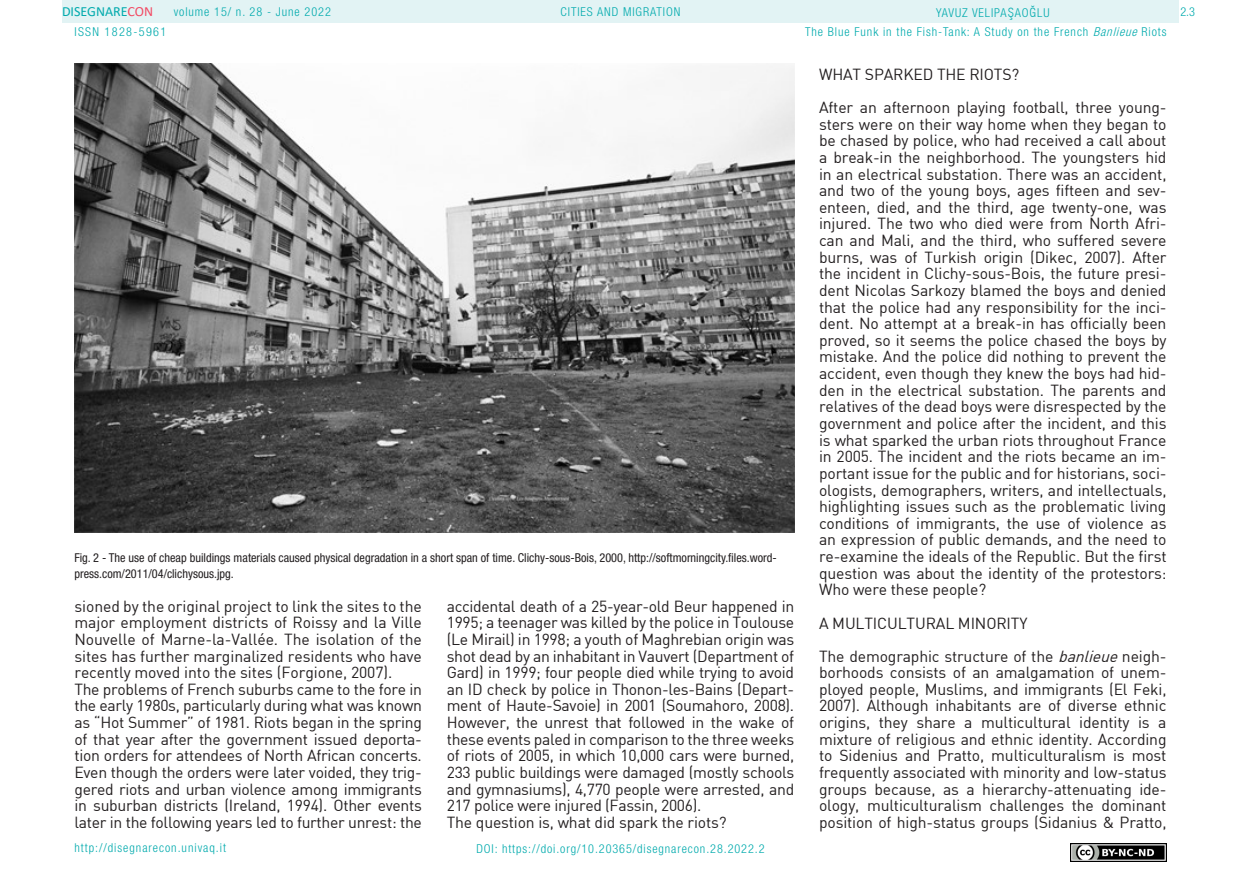
<style>
.page{position:relative;width:1241px;height:893px;background:#fff}
.page>*{position:absolute;margin:0;border:0;box-sizing:border-box;transform-origin:0 0}
.t1{font:15.75px/16.6px "DIN";letter-spacing:-.01em;color:#231f20;text-align:justify}
.t2{font:14px "Calibri";color:#00aaad}
.t3{font:300 condensed 12.25px "Helvetica Neue LT Std";letter-spacing:.075em;color:#00aaad}
.t4{font:condensed 12.25px/16.6px "Helvetica Neue LT Std";color:#231f20}
.t5{font:300 condensed 12.25px "Helvetica Neue LT Std";letter-spacing:.11em;color:#00aaad}
.s1{color:#f24862}
.s2{font-family:"Swiss 721 BT"}
.s3{font-style:italic}
</style>
<div class="page">
<div style="left:62px;top:0;width:1116px;height:23px;background:#e2f3f4"></div>
<img style="left:1070px;top:843px;width:96px;height:18px">
<img style="left:74px;top:63px;width:720px;height:470px">
<p class="t2" style="left:62px;top:2px;width:93px">DISEGNARE<span class="s1">CON</span></p>
<p class="t3" style="left:935px;top:5px;width:115px">YAVUZ VELIPA<span class="s2">Ş</span>AO<span class="s2">Ğ</span>LU</p>
<p class="t3" style="left:174px;top:5px;width:159px">volume 15/ n. 28 - June 2022</p>
<p class="t3" style="left:560px;top:5px;width:121px">CITIES AND MIGRATION</p>
<p class="t5" style="left:74px;top:24px;width:93px">ISSN 1828-5961</p>
<p class="t3" style="left:805px;top:25px;width:363px">The Blue Funk in the Fish-Tank: A Study on the French <span class="s3">Banlieue</span> Riots</p>
<p class="t4" style="left:74px;top:549px;width:703px">Fig. 2 - The use of cheap buildings materials caused physical degradation in a short span of time. Clichy-sous-Bois, 2000, http://softmorningcity.files.word&shy;press.com/2011/04/clichysous.jpg.</p>
<p class="t1" style="left:446px;top:597px;width:349px">accidental death of a 25-year-old Beur happened in 1995; a teenager was killed by the police in Toulouse (Le Mirail) in 1998; a youth of Maghrebian origin was shot dead by an inhabitant in Vauvert (Department of Gard) in 1999; four people died while trying to avoid an ID check by police in Thonon-les-Bains (Depart&shy;ment of Haute-Savoie) in 2001 (Soumahoro, 2008).<br>However, the unrest that followed in the wake of these events paled in comparison to the three weeks of riots of 2005, in which 10,000 cars were burned, 233 public buildings were damaged (mostly schools and gymnasiums), 4,770 people were arrested, and 217 police were injured (Fassin, 2006).</p>
<p class="t1" style="left:446px;top:814px;width:281px">The question is, what did spark the riots?</p>
<p class="t1" style="left:74px;top:597px;width:349px">sioned by the original project to link the sites to the major employment districts of Roissy and la Ville Nouvelle of Marne-la-Vallée. The isolation of the sites has further marginalized residents who have recently moved into the sites (Forgione, 2007).</p>
<p class="t1" style="left:74px;top:680px;width:349px">The problems of French suburbs came to the fore in the early 1980s, particularly during what was known as “Hot Summer” of 1981. Riots began in the spring of that year after the government issued deporta&shy;tion orders for attendees of North African concerts.<br>Even though the orders were later voided, they trig&shy;gered riots and urban violence among immigrants in suburban districts (Ireland, 1994). Other events later in the following years led to further unrest: the</p>
<p class="t3" style="left:74px;top:841px;width:153px">http://disegnarecon.univaq.it</p>
<p class="t3" style="left:476px;top:842px;width:290px">DOI: https://doi.org/10.20365/disegnarecon.28.2022.2</p>
<p class="t1" style="left:819px;top:65px;width:202px">WHAT SPARKED THE RIOTS?</p>
<p class="t1" style="left:819px;top:99px;width:349px">After an afternoon playing football, three young&shy;sters were on their way home when they began to be chased by police, who had received a call about a break-in the neighborhood. The youngsters hid in an electrical substation. There was an accident, and two of the young boys, ages fifteen and sev&shy;enteen, died, and the third, age twenty-one, was injured. The two who died were from North Afri&shy;can and Mali, and the third, who suffered severe burns, was of Turkish origin (Dikec, 2007). After the incident in Clichy-sous-Bois, the future presi&shy;dent Nicolas Sarkozy blamed the boys and denied that the police had any responsibility for the inci&shy;dent. No attempt at a break-in has officially been proved, so it seems the police chased the boys by mistake. And the police did nothing to prevent the accident, even though they knew the boys had hid&shy;den in the electrical substation. The parents and relatives of the dead boys were disrespected by the government and police after the incident, and this is what sparked the urban riots throughout France in 2005. The incident and the riots became an im&shy;portant issue for the public and for historians, soci&shy;ologists, demographers, writers, and intellectuals, highlighting issues such as the problematic living conditions of immigrants, the use of violence as an expression of public demands, and the need to re-examine the ideals of the Republic. But the first question was about the identity of the protestors:<br>Who were these people?</p>
<p class="t1" style="left:819px;top:614px;width:210px">A MULTICULTURAL MINORITY</p>
<p class="t1" style="left:819px;top:647px;width:349px">The demographic structure of the <span class="s3">banlieue</span>neigh&shy;borhoods consists of an amalgamation of unem&shy;ployed people, Muslims, and immigrants (El Feki, 2007). Although inhabitants are of diverse ethnic origins, they share a multicultural identity is a mixture of religious and ethnic identity. According to Sidenius and Pratto, multiculturalism is most frequently associated with minority and low-status groups because, as a hierarchy-attenuating ide&shy;ology, multiculturalism challenges the dominant position of high-status groups (Sidanius &amp; Pratto,</p>
<p class="t3" style="left:1180px;top:5px;width:16px">2.3</p>
</div>
